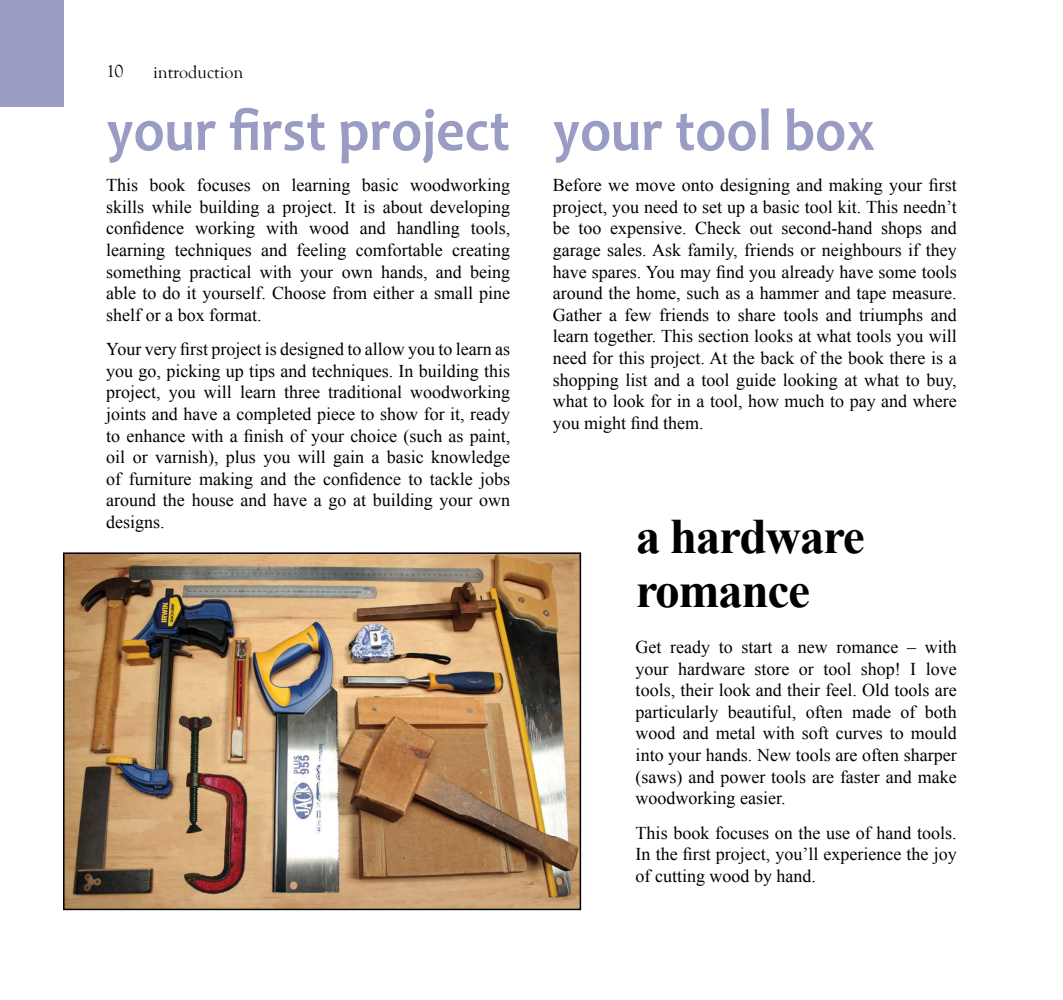
<style>
.page{position:relative;width:1063px;height:1000px;background:#fff}
.page>*{position:absolute;margin:0;border:0;box-sizing:border-box;transform-origin:0 0}
.t1{font:700 60px "Candara";color:#9a9cc4;scale:.93 1}
.t2{font:700 49.5px/54px "Times New Roman";letter-spacing:-.03em;color:#000}
.t3{font:18px/21.6px "Times New Roman";color:#000;text-align:justify}
.t4{font:18px "Goudy Old Style T";color:#000}
</style>
<div class="page">
<div style="left:0;top:0;width:64px;height:106px;background:#9a9cc4"></div>
<img style="left:66px;top:555px;width:512px;height:351px">
<div style="left:63px;top:552px;width:518px;height:357px;border:2px solid #000"></div>
<p class="t4" style="left:106px;top:61px;width:19px">10</p>
<p class="t4" style="left:153px;top:61px;width:92px">introduction</p>
<h1 class="t1" style="left:106px;top:106px;width:828px">your first project your tool box</h1>
<p class="t3" style="left:106px;top:174px;width:405px">This book focuses on learning basic woodworking skills while building a project. It is about developing confidence working with wood and handling tools, learning techniques and feeling comfortable creating something practical with your own hands, and being able to do it yourself. Choose from either a small pine shelf or a box format.</p>
<p class="t3" style="left:106px;top:338px;width:405px">Your very first project is designed to allow you to learn as you go, picking up tips and techniques. In building this project, you will learn three traditional woodworking joints and have a completed piece to show for it, ready to enhance with a finish of your choice (such as paint, oil or varnish), plus you will gain a basic knowledge of furniture making and the confidence to tackle jobs around the house and have a go at building your own designs.</p>
<p class="t3" style="left:553px;top:174px;width:405px">Before we move onto designing and making your first project, you need to set up a basic tool kit. This needn’t be too expensive. Check out second-hand shops and garage sales. Ask family, friends or neighbours if they have spares. You may find you already have some tools around the home, such as a hammer and tape measure.<br>Gather a few friends to share tools and triumphs and learn together. This section looks at what tools you will need for this project. At the back of the book there is a shopping list and a tool guide looking at what to buy, what to look for in a tool, how much to pay and where you might find them.</p>
<h2 class="t2" style="left:636px;top:509px;width:231px">a hardware romance</h2>
<p class="t3" style="left:636px;top:636px;width:323px">Get ready to start a new romance – with your hardware store or tool shop! I love tools, their look and their feel. Old tools are particularly beautiful, often made of both wood and metal with soft curves to mould into your hands. New tools are often sharper (saws) and power tools are faster and make woodworking easier.</p>
<p class="t3" style="left:636px;top:821px;width:323px">This book focuses on the use of hand tools.<br>In the first project, you’ll experience the joy of cutting wood by hand.</p>
</div>
